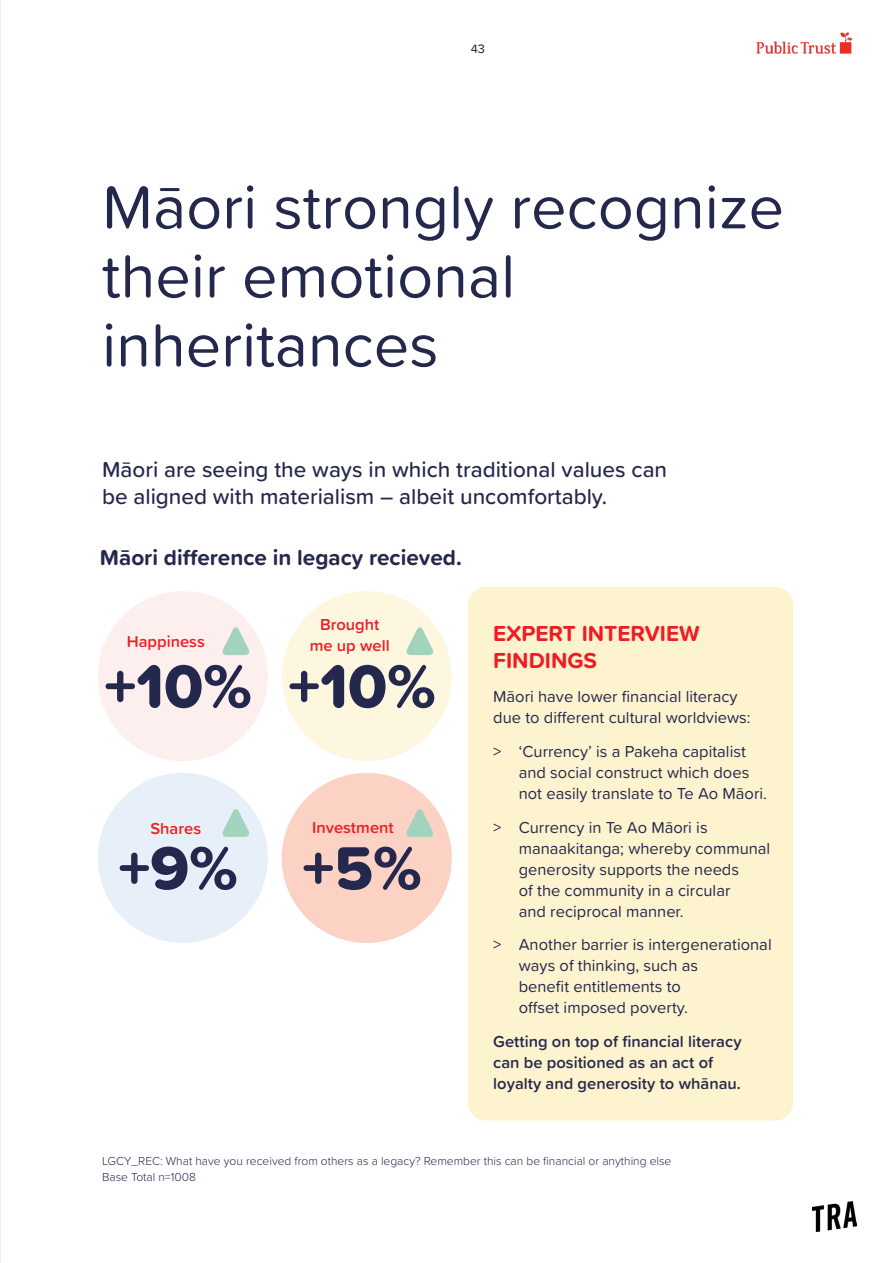
<style>
.page{position:relative;width:893px;height:1263px;background:#fff}
.page>*{position:absolute;margin:0;border:0;box-sizing:border-box;transform-origin:0 0}
.t1{font:63px/69px "Proxima Soft";color:#25284d}
.t2{font:63px "Proxima Soft Extrabld";color:#25284d}
.Intro_para{font:500 22.5px/27px "Proxima Soft";color:#25284d}
.Sub_header{font:700 22.5px "Proxima Soft";color:#25284d}
.Sub_header-2{font:700 22.5px/27px "Proxima Soft";color:#ee1d23}
.Body{font:16.5px/21px "Proxima Soft";color:#25284d}
.Body-2{font:600 16.5px/21px "Proxima Soft";color:#25284d}
.t3{font:600 16.5px "Proxima Soft";color:#ee1d23}
.t4{font:12.75px "Proxima Soft";color:#231f20}
.Body-3{font:300 12px "Proxima Soft";color:#25284d}
</style>
<div class="page">
<img style="left:812px;top:1201px;width:44px;height:30px">
<img style="left:757px;top:32px;width:96px;height:22px">
<div style="left:98px;top:591px;width:170px;height:170px;background:#fcefee;border-radius:50%"></div>
<div style="left:98px;top:773px;width:170px;height:170px;background:#e7f0f9;border-radius:50%"></div>
<div style="left:282px;top:591px;width:170px;height:170px;background:#fef7e0;border-radius:50%"></div>
<div style="left:282px;top:773px;width:170px;height:170px;background:#fbd2c4;border-radius:50%"></div>
<svg style="left:222px;top:627px;width:28px;height:28px"></svg>
<svg style="left:222px;top:809px;width:27px;height:28px"></svg>
<svg style="left:406px;top:627px;width:27px;height:28px"></svg>
<svg style="left:406px;top:809px;width:27px;height:28px"></svg>
<div style="left:468px;top:587px;width:325px;height:533px;background:#fef3cf;border-radius:18px"></div>
<p class="t4" style="left:471px;top:39px;width:16px">43</p>
<p class="t1" style="left:102px;top:170px;width:683px">Māori strongly recognize their emotional inheritances</p>
<p class="Intro_para" style="left:102px;top:455px;width:567px">Māori are seeing the ways in which traditional values can be aligned with materialism – albeit uncomfortably.</p>
<p class="Sub_header" style="left:100px;top:540px;width:363px">Māori difference in legacy recieved.</p>
<p class="t3" style="left:127px;top:629px;width:80px">Happiness</p>
<p class="t2" style="left:104px;top:638px;width:149px">+10%</p>
<p class="t3" style="left:320px;top:612px;width:61px">Brought</p>
<p class="t3" style="left:310px;top:633px;width:81px">me up well</p>
<p class="t2" style="left:288px;top:638px;width:149px">+10%</p>
<p class="t3" style="left:150px;top:816px;width:52px">Shares</p>
<p class="t2" style="left:118px;top:820px;width:121px">+9%</p>
<p class="t3" style="left:312px;top:815px;width:83px">Investment</p>
<p class="t2" style="left:302px;top:820px;width:121px">+5%</p>
<p class="Sub_header-2" style="left:493px;top:620px;width:208px">EXPERT INTERVIEW<br>FINDINGS</p>
<p class="Body" style="left:493px;top:685px;width:259px">Māori have lower financial literacy due to different cultural worldviews:</p>
<p class="Body" style="left:519px;top:740px;width:250px;text-indent:-26px">&gt; ‘Currency’ is a Pakeha capitalist and social construct which does not easily translate to Te Ao Māori.</p>
<p class="Body" style="left:519px;top:816px;width:253px;text-indent:-26px">&gt; Currency in Te Ao Māori is manaakitanga; whereby communal generosity supports the needs<br>of the community in a circular<br>and reciprocal manner.</p>
<p class="Body" style="left:519px;top:934px;width:254px;text-indent:-26px">&gt; Another barrier is intergenerational ways of thinking, such as<br>benefit entitlements to<br>offset imposed poverty.</p>
<p class="Body-2" style="left:493px;top:1030px;width:250px">Getting on top of financial literacy can be positioned as an act of loyalty and generosity to whānau.</p>
<p class="Body-3" style="left:102px;top:1152px;width:571px">LGCY_REC: What have you received from others as a legacy? Remember this can be financial or anything else</p>
<p class="Body-3" style="left:102px;top:1168px;width:95px">Base Total n=1008</p>
</div>
